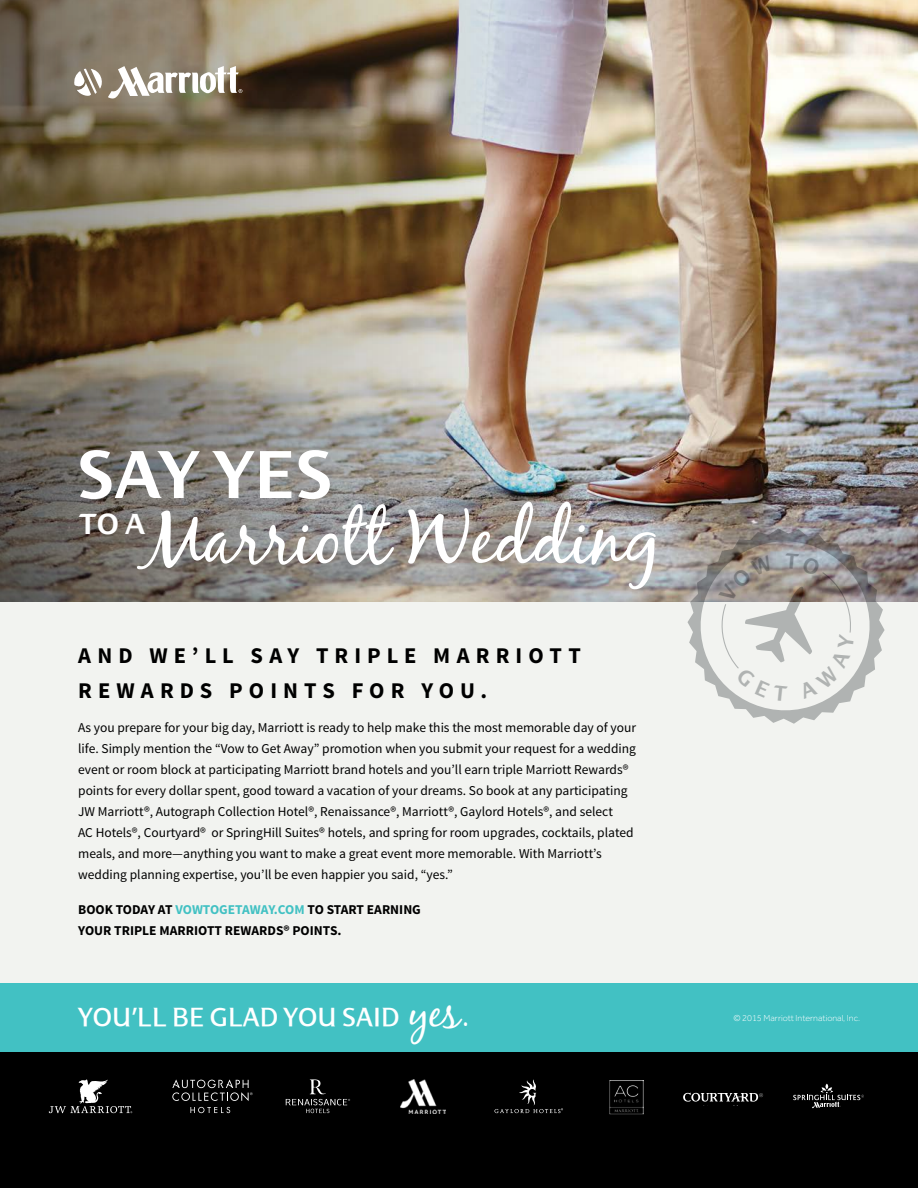
<style>
.page{position:relative;width:918px;height:1188px;background:#fff}
.page>*{position:absolute;margin:0;border:0;box-sizing:border-box;transform-origin:0 0}
.t1{font:75.3px "Black Jack";color:#fff}
.t2{font:700 64.95px "Marriott";color:#fff}
.t3{font:700 28.05px "Marriott";color:#fff}
.t4{font:500 24.75px "Marriott";color:#fff}
.t5{font:700 22.5px/34.5px "Source Sans Pro";letter-spacing:.27em;color:#000}
.t6{font:13.5px/21px "Source Sans Pro";color:#000}
.t7{font:700 13.5px/21px "Source Sans Pro";color:#000}
.t8{font:300 9px "Effra";color:#fff}
.s1{color:#42c1c3}
.s2{font-family:"Black Jack";font-weight:400;font-size:43.65px}
.s3{font-family:"Black Jack";font-weight:400;font-size:39.75px}
</style>
<div class="page">
<div style="left:0;top:307px;width:918px;height:676px;background:#f2f3f0"></div>
<img style="left:681px;top:0;width:237px;height:602px">
<img style="left:0;top:0;width:681px;height:602px">
<div style="left:0;top:983px;width:918px;height:70px;background:#42c1c3"></div>
<div style="left:0;top:1053px;width:918px;height:135px;background:#000"></div>
<svg style="left:49px;top:1079px;width:83px;height:34px"></svg>
<svg style="left:286px;top:1079px;width:64px;height:34px"></svg>
<svg style="left:172px;top:1079px;width:81px;height:22px"></svg>
<svg style="left:190px;top:1107px;width:40px;height:6px"></svg>
<img style="left:401px;top:1079px;width:45px;height:34px">
<svg style="left:494px;top:1079px;width:69px;height:34px"></svg>
<svg style="left:683px;top:1093px;width:80px;height:9px"></svg>
<img style="left:610px;top:1080px;width:34px;height:34px">
<svg style="left:793px;top:1084px;width:71px;height:24px"></svg>
<svg style="left:74px;top:66px;width:168px;height:33px"></svg>
<svg style="left:688px;top:528px;width:197px;height:196px"></svg>
<h2 class="t2" style="left:77px;top:432px;width:257px">SAY YES</h2>
<h1 class="t1" style="left:142px;top:492px;width:520px">Marriott Wedding</h1>
<h3 class="t3" style="left:79px;top:505px;width:68px">TO A</h3>
<h3 class="t5" style="left:78px;top:639px;width:504px">AND WE’LL SAY TRIPLE MARRIOTT<br>REWARDS POINTS FOR YOU.</h3>
<p class="t6" style="left:78px;top:717px;width:560px">As you prepare for your big day, Marriott is ready to help make this the most memorable day of your life. Simply mention the “Vow to Get Away” promotion when you submit your request for a wedding event or room block at participating Marriott brand hotels and you’ll earn triple Marriott Rewards® points for every dollar spent, good toward a vacation of your dreams. So book at any participating JW Marriott®, Autograph Collection Hotel®, Renaissance®, Marriott®, Gaylord Hotels®, and select<br>AC Hotels®, Courtyard® or SpringHill Suites® hotels, and spring for room upgrades, cocktails, plated meals, and more—anything you want to make a great event more memorable. With Marriott’s wedding planning expertise, you’ll be even happier you said, “yes.”</p>
<p class="t7" style="left:78px;top:899px;width:344px">BOOK TODAY AT <span class="s1">VOWTOGETAWAY.COM</span> TO START EARNING<br>YOUR TRIPLE MARRIOTT REWARDS® POINTS.</p>
<h3 class="t4" style="left:78px;top:1002px;width:394px">YOU’LL BE GLAD YOU SAID <span class="s2">yes</span><span class="s3">.</span></h3>
<p class="t8" style="left:733px;top:1013px;width:128px">© 2015 Marriott International, Inc.</p>
</div>
